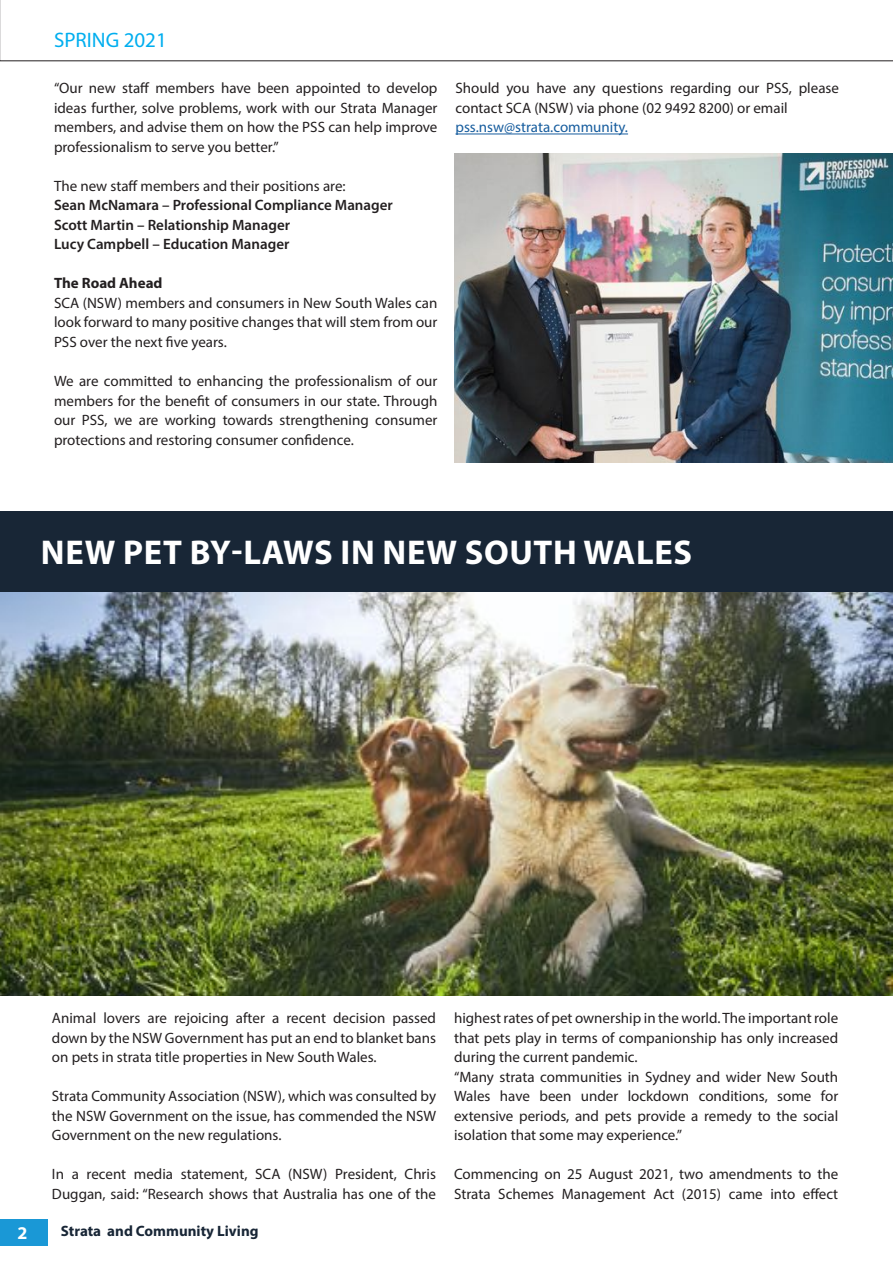
<style>
.page{position:relative;width:893px;height:1263px;background:#fff}
.page>*{position:absolute;margin:0;border:0;box-sizing:border-box;transform-origin:0 0}
.t1{font:700 34.5px "Myriad Pro";letter-spacing:.02em;color:#fff}
.t2{font:21px "Myriad Pro";color:#00aeef}
.t3{font:700 18px "Myriad Pro";color:#fff}
.t4{font:15px/19.5px "Myriad Pro";color:#231f20;text-align:justify}
.t5{font:600 15px/19.5px "Myriad Pro";color:#231f20}
.t6{font:15px "Myriad Pro";color:#175d9e}
.t7{font:700 15px "Myriad Pro";color:#182636}
.t8{font:700 15px "Myriad Pro";color:#231f20}
</style>
<div class="page">
<svg style="left:0;top:0;width:893px;height:61px"></svg>
<div style="left:0;top:1219px;width:47px;height:26px;background:#1a98d6"></div>
<img style="left:0;top:591px;width:893px;height:404px">
<div style="left:0;top:511px;width:893px;height:80px;background:#182636"></div>
<hr style="left:455px;top:134px;width:173px;height:1px;background:#175d9e">
<img style="left:454px;top:153px;width:439px;height:309px">
<h2 class="t2" style="left:54px;top:32px;width:114px">SPRING 2021</h2>
<p class="t4" style="left:54px;top:80px;width:385px">“Our new staff members have been appointed to develop ideas further, solve problems, work with our Strata Manager members, and advise them on how the PSS can help improve professionalism to serve you better.”</p>
<p class="t4" style="left:54px;top:177px;width:293px">The new staff members and their positions are:</p>
<p class="t5" style="left:54px;top:197px;width:340px">Sean McNamara – Professional Compliance Manager<br>Scott Martin – Relationship Manager<br>Lucy Campbell – Education Manager</p>
<p class="t8" style="left:54px;top:278px;width:110px">The Road Ahead</p>
<p class="t4" style="left:54px;top:294px;width:385px">SCA (NSW) members and consumers in New South Wales can look forward to many positive changes that will stem from our PSS over the next five years.</p>
<p class="t4" style="left:54px;top:372px;width:385px">We are committed to enhancing the professionalism of our members for the benefit of consumers in our state. Through our PSS, we are working towards strengthening consumer protections and restoring consumer confidence.</p>
<p class="t4" style="left:455px;top:80px;width:385px">Should you have any questions regarding our PSS, please contact SCA (NSW) via phone (02 9492 8200) or email</p>
<p class="t6" style="left:455px;top:121px;width:174px">pss.nsw@strata.community.</p>
<h1 class="t1" style="left:41px;top:539px;width:653px">NEW PET BY-LAWS IN NEW SOUTH WALES</h1>
<p class="t4" style="left:52px;top:1010px;width:386px">Animal lovers are rejoicing after a recent decision passed down by the NSW Government has put an end to blanket bans on pets in strata title properties in New South Wales.</p>
<p class="t4" style="left:52px;top:1088px;width:386px">Strata Community Association (NSW), which was consulted by the NSW Government on the issue, has commended the NSW Government on the new regulations.</p>
<p class="t4" style="left:52px;top:1166px;width:386px">In a recent media statement, SCA (NSW) President, Chris<br>Duggan, said: “Research shows that Australia has one of the</p>
<p class="t3" style="left:18px;top:1225px;width:11px">2</p>
<p class="t7" style="left:61px;top:1225px;width:199px">Strata and Community Living</p>
<p class="t4" style="left:454px;top:1010px;width:386px;text-align:left">highest rates of pet ownership in the world. The important role that pets play in terms of companionship has only increased during the current pandemic.<br>“Many strata communities in Sydney and wider New South Wales have been under lockdown conditions, some for extensive periods, and pets provide a remedy to the social isolation that some may experience.”</p>
<p class="t4" style="left:454px;top:1166px;width:386px">Commencing on 25 August 2021, two amendments to the<br>Strata Schemes Management Act (2015) came into effect</p>
</div>
